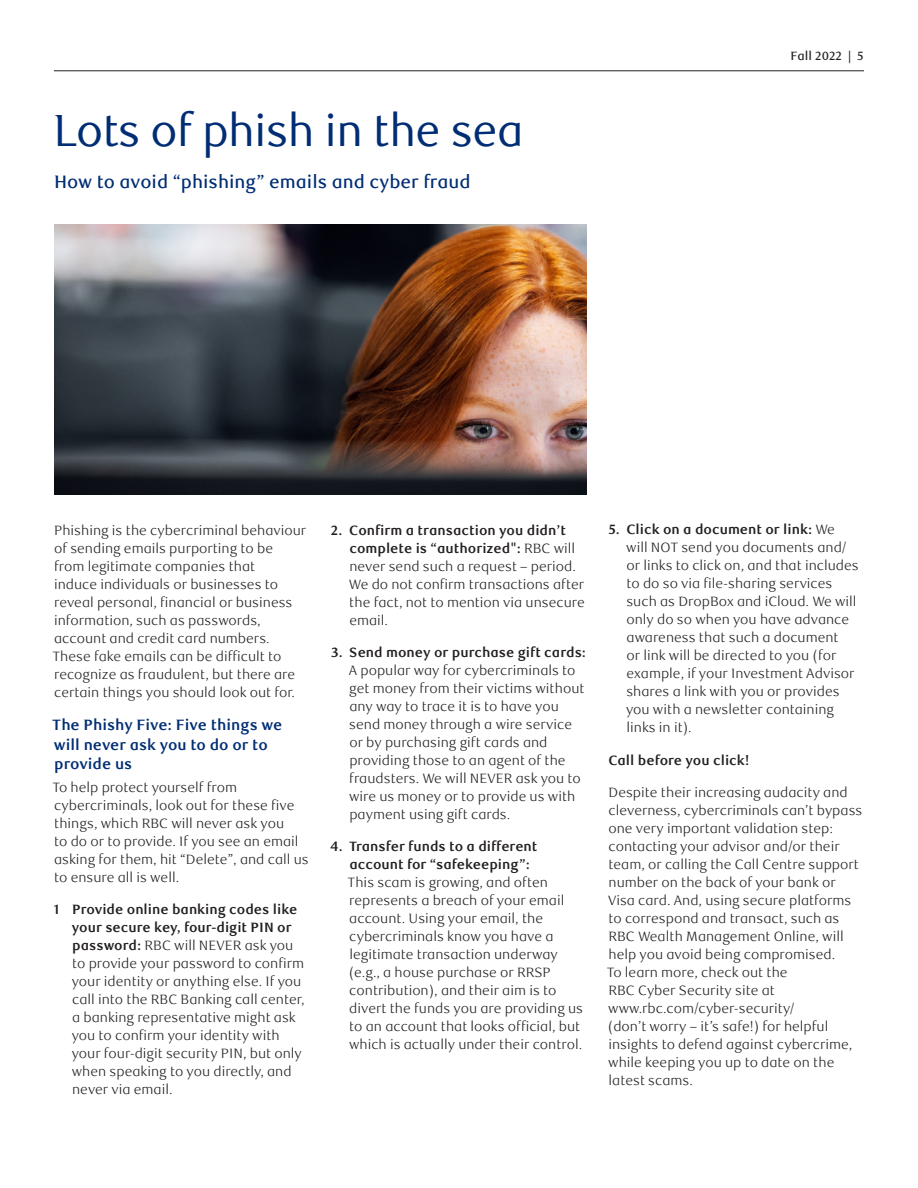
<style>
.page{position:relative;width:918px;height:1188px;background:#fff}
.page>*{position:absolute;margin:0;border:0;box-sizing:border-box;transform-origin:0 0}
.t1{font:45px "RBC Display";color:#002d74}
.t2{font:500 18px "RBC Text";color:#002d74}
.t3{font:700 15px/19.5px "RBC Text";color:#002d74}
.t4{font:300 13.5px/18px "RBC Text";color:#231f20}
.t5{font:700 13.5px/18px "RBC Text";color:#231f20}
.t6{font:500 12px "RBC Text";color:#231f20}
.s1{font-weight:700}
</style>
<div class="page">
<img style="left:54px;top:225px;width:533px;height:270px">
<hr style="left:54px;top:71px;width:810px;height:1px;background:#231f20">
<h1 class="t1" style="left:54px;top:104px;width:471px">Lots of phish in the sea</h1>
<h2 class="t2" style="left:54px;top:172px;width:418px">How to avoid “phishing” emails and cyber fraud</h2>
<p class="t6" style="left:791px;top:49px;width:75px">Fall 2022 | 5</p>
<p class="t4" style="left:52px;top:521px;width:255px">Phishing is the cybercriminal behaviour of sending emails purporting to be<br>from legitimate companies that<br>induce individuals or businesses to reveal personal, financial or business information, such as passwords, account and credit card numbers.<br>These fake emails can be difficult to recognize as fraudulent, but there are certain things you should look out for.</p>
<p class="t3" style="left:52px;top:716px;width:232px">The Phishy Five: Five things we will never ask you to do or to provide us</p>
<p class="t4" style="left:52px;top:779px;width:258px">To help protect yourself from cybercriminals, look out for these five things, which RBC will never ask you<br>to do or to provide. If you see an email asking for them, hit “Delete”, and call us to ensure all is well.</p>
<p class="t4" style="left:72px;top:901px;width:234px;text-indent:-18px"><span class="s1">1 Provide online banking codes like your secure key, four-digit PIN or password:</span> RBC will NEVER ask you to provide your password to confirm your identity or anything else. If you call into the RBC Banking call center, a banking representative might ask you to confirm your identity with your four-digit security PIN, but only when speaking to you directly, and never via email.</p>
<p class="t4" style="left:349px;top:521px;width:237px;text-indent:-18px"><span class="s1">2. Confirm a transaction you didn’t complete is “authorized":</span> RBC will never send such a request – period.<br>We do not confirm transactions after the fact, not to mention via unsecure email.</p>
<p class="t5" style="left:331px;top:643px;width:257px">3. Send money or purchase gift cards:</p>
<p class="t4" style="left:349px;top:661px;width:237px">A popular way for cybercriminals to get money from their victims without any way to trace it is to have you send money through a wire service or by purchasing gift cards and providing those to an agent of the fraudsters. We will NEVER ask you to wire us money or to provide us with payment using gift cards.</p>
<p class="t5" style="left:349px;top:838px;width:190px;text-indent:-19px">4. Transfer funds to a different account for “safekeeping”:</p>
<p class="t4" style="left:348px;top:874px;width:237px">This scam is growing, and often represents a breach of your email account. Using your email, the cybercriminals know you have a legitimate transaction underway (e.g., a house purchase or RRSP contribution), and their aim is to divert the funds you are providing us to an account that looks official, but which is actually under their control.</p>
<p class="t4" style="left:626px;top:521px;width:234px;text-indent:-18px"><span class="s1">5. Click on a document or link:</span> We will NOT send you documents and/ or links to click on, and that includes to do so via file-sharing services such as DropBox and iCloud. We will only do so when you have advance awareness that such a document<br>or link will be directed to you (for example, if your Investment Advisor shares a link with you or provides you with a newsletter containing links in it).</p>
<p class="t5" style="left:608px;top:751px;width:143px">Call before you click!</p>
<p class="t4" style="left:607px;top:784px;width:257px">Despite their increasing audacity and cleverness, cybercriminals can’t bypass one very important validation step: contacting your advisor and/or their team, or calling the Call Centre support number on the back of your bank or Visa card. And, using secure platforms to correspond and transact, such as RBC Wealth Management Online, will help you avoid being compromised.<br>To learn more, check out the<br>RBC Cyber Security site at www.rbc.com/cyber-security/<br>(don’t worry – it’s safe!) for helpful insights to defend against cybercrime, while keeping you up to date on the latest scams.</p>
</div>
